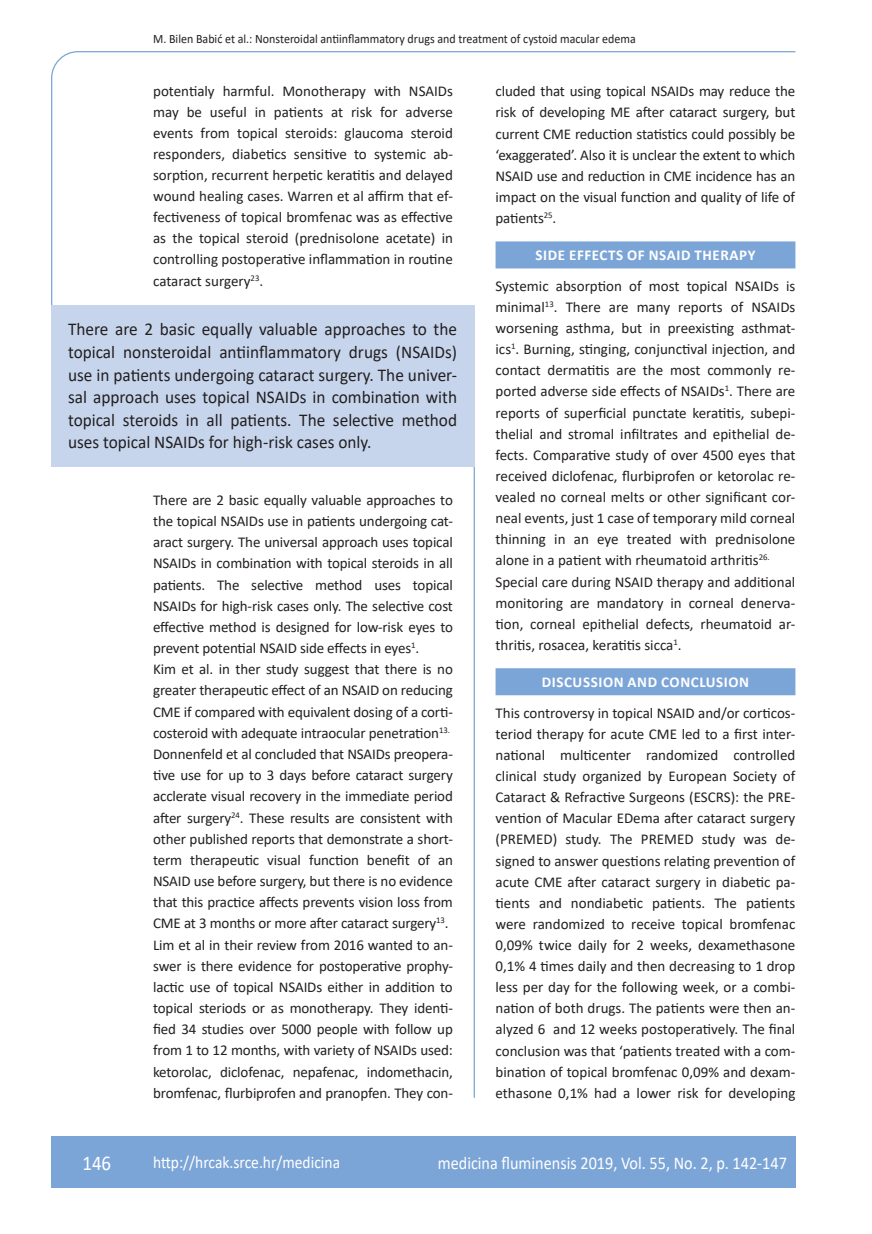
<style>
.page{position:relative;width:872px;height:1234px;background:#fff}
.page>*{position:absolute;margin:0;border:0;box-sizing:border-box;transform-origin:0 0}
.t1{font:21px "Calibri";color:#fff;scale:.9 1}
.anterfile{font:18px/22.5px "Calibri";color:#231f20;text-align:justify;scale:.96 1}
.t2{font:18px "Calibri";color:#fff;scale:.9 1}
.t3{font:17.25px "Calibri";color:#fff;scale:.9 1}
.osnovni_tekst_engl{font:15px/21.1px "Calibri";letter-spacing:-.01em;color:#231f20;text-align:justify}
.naslov_ruler{font:700 15px "Calibri";letter-spacing:.04em;color:#fff}
.glava{font:12.75px "Calibri";color:#231f20;scale:.94 1}
</style>
<div class="page">
<svg style="left:51px;top:51px;width:745px;height:275px"></svg>
<hr style="left:473px;top:466px;width:2px;height:631px;background:#7ca5d7">
<div style="left:51px;top:1135px;width:744px;height:51px;background:#7ca5d7"></div>
<div style="left:495px;top:241px;width:300px;height:27px;background:#7ca5d7"></div>
<div style="left:495px;top:668px;width:300px;height:27px;background:#7ca5d7"></div>
<div style="left:51px;top:305px;width:423px;height:161px;background:#c6d5ec"></div>
<p class="glava" style="left:153px;top:29px;width:515px">M. Bilen Babić et al.: Nonsteroidal antiinflammatory drugs and treatment of cystoid macular edema</p>
<p class="osnovni_tekst_engl" style="left:153px;top:80px;width:301px">potentialy harmful. Monotherapy with NSAIDs may be useful in patients at risk for adverse events from topical steroids: glaucoma steroid responders, diabetics sensitive to systemic ab&shy;sorption, recurrent herpetic keratitis and delayed wound healing cases. Warren et al affirm that ef&shy;fectiveness of topical bromfenac was as effective as the topical steroid (prednisolone acetate) in controlling postoperative inflammation in routine cataract surgery<sup>23</sup>.</p>
<p class="osnovni_tekst_engl" style="left:495px;top:80px;width:301px">cluded that using topical NSAIDs may reduce the risk of developing ME after cataract surgery, but current CME reduction statistics could possibly be ‘exaggerated’. Also it is unclear the extent to which NSAID use and reduction in CME incidence has an impact on the visual function and quality of life of patients<sup>25</sup>.</p>
<p class="naslov_ruler" style="left:535px;top:244px;width:221px">SIDE EFFECTS OF NSAID THERAPY</p>
<p class="osnovni_tekst_engl" style="left:495px;top:275px;width:301px">Systemic absorption of most topical NSAIDs is minimal<sup>13</sup>. There are many reports of NSAIDs worsening asthma, but in preexisting asthmat&shy;ics<sup>1</sup>. Burning, stinging, conjunctival injection, and contact dermatitis are the most commonly re&shy;ported adverse side effects of NSAIDs<sup>1</sup>. There are reports of superficial punctate keratitis, subepi&shy;thelial and stromal infiltrates and epithelial de&shy;fects. Comparative study of over 4500 eyes that received diclofenac, flurbiprofen or ketorolac re&shy;vealed no corneal melts or other significant cor&shy;neal events, just 1 case of temporary mild corneal thinning in an eye treated with prednisolone alone in a patient with rheumatoid arthritis<sup>26.</sup></p>
<p class="osnovni_tekst_engl" style="left:495px;top:570px;width:301px">Special care during NSAID therapy and additional monitoring are mandatory in corneal denerva&shy;tion, corneal epithelial defects, rheumatoid ar&shy;thritis, rosacea, keratitis sicca<sup>1</sup>.</p>
<p class="naslov_ruler" style="left:542px;top:671px;width:209px">DISCUSSION AND CONCLUSION</p>
<p class="osnovni_tekst_engl" style="left:495px;top:701px;width:301px">This controversy in topical NSAID and/or corticos&shy;teriod therapy for acute CME led to a first inter&shy;national multicenter randomized controlled clinical study organized by European Society of Cataract &amp; Refractive Surgeons (ESCRS): the PRE&shy;vention of Macular EDema after cataract surgery (PREMED) study. The PREMED study was de&shy;signed to answer questions relating prevention of acute CME after cataract surgery in diabetic pa&shy;tients and nondiabetic patients. The patients were randomized to receive topical bromfenac 0,09% twice daily for 2 weeks, dexamethasone 0,1% 4 times daily and then decreasing to 1 drop less per day for the following week, or a combi&shy;nation of both drugs. The patients were then an&shy;alyzed 6 and 12 weeks postoperatively. The final conclusion was that ‘patients treated with a com&shy;bination of topical bromfenac 0,09% and dexam&shy;ethasone 0,1% had a lower risk for developing</p>
<p class="anterfile" style="left:68px;top:318px;width:407px">There are 2 basic equally valuable approaches to the topical nonsteroidal antiinflammatory drugs (NSAIDs) use in patients undergoing cataract surgery. The univer&shy;sal approach uses topical NSAIDs in combination with topical steroids in all patients. The selective method uses topical NSAIDs for high-risk cases only.</p>
<p class="osnovni_tekst_engl" style="left:153px;top:489px;width:301px">There are 2 basic equally valuable approaches to the topical NSAIDs use in patients undergoing cat&shy;aract surgery. The universal approach uses topical NSAIDs in combination with topical steroids in all patients. The selective method uses topical NSAIDs for high-risk cases only. The selective cost effective method is designed for low-risk eyes to prevent potential NSAID side effects in eyes<sup>1</sup>.</p>
<p class="osnovni_tekst_engl" style="left:153px;top:658px;width:301px">Kim et al. in ther study suggest that there is no greater therapeutic effect of an NSAID on reducing CME if compared with equivalent dosing of a corti&shy;costeroid with adequate intraocular penetration<sup>13.</sup></p>
<p class="osnovni_tekst_engl" style="left:153px;top:742px;width:301px">Donnenfeld et al concluded that NSAIDs preopera&shy;tive use for up to 3 days before cataract surgery acclerate visual recovery in the immediate period after surgery<sup>24</sup>. These results are consistent with other published reports that demonstrate a short&shy;term therapeutic visual function benefit of an NSAID use before surgery, but there is no evidence that this practice affects prevents vision loss from CME at 3 months or more after cataract surgery<sup>13</sup>.</p>
<p class="osnovni_tekst_engl" style="left:153px;top:933px;width:301px">Lim et al in their review from 2016 wanted to an&shy;swer is there evidence for postoperative prophy&shy;lactic use of topical NSAIDs either in addition to topical steriods or as monotherapy. They identi&shy;fied 34 studies over 5000 people with follow up from 1 to 12 months, with variety of NSAIDs used: ketorolac, diclofenac, nepafenac, indomethacin, bromfenac, flurbiprofen and pranopfen. They con-</p>
<p class="t1" style="left:82px;top:1147px;width:33px">146</p>
<p class="t3" style="left:153px;top:1149px;width:209px">http://hrcak.srce.hr/medicina</p>
<p class="t2" style="left:438px;top:1149px;width:389px">medicina fluminensis 2019, Vol. 55, No. 2, p. 142-147</p>
</div>
